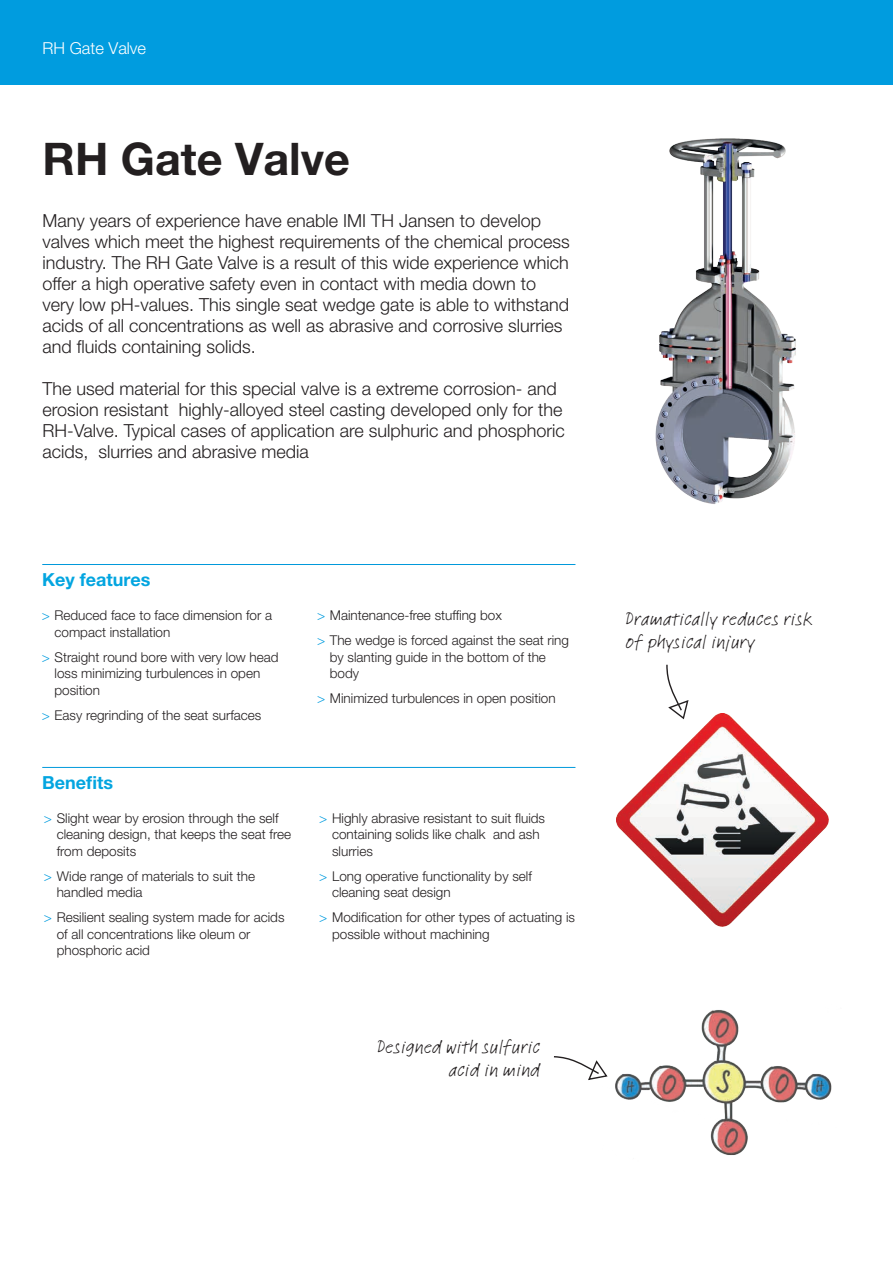
<style>
.page{position:relative;width:893px;height:1263px;background:#fff}
.page>*{position:absolute;margin:0;border:0;box-sizing:border-box;transform-origin:0 0}
.t1{font:700 45px "Helvetica Neue LT Std";color:#231f20}
.t2{font:19.5px/23.4px "Feltpen LT";color:#231f20;text-align:right}
.t3{font:300 18px/21px "Helvetica Neue LT Std";color:#231f20}
.t4{font:700 18px "Helvetica Neue LT Std";color:#03a5e0}
.t5{font:300 16.5px "Helvetica Neue LT Std";color:#fff}
.t6{font:300 13.5px/16.5px "Helvetica Neue LT Std";color:#231f20}
.s1{color:#009cdf}
</style>
<div class="page">
<div style="left:0;top:0;width:893px;height:85px;background:#009cdf"></div>
<svg style="left:554px;top:1056px;width:46px;height:24px"></svg>
<img style="left:616px;top:714px;width:213px;height:212px">
<img style="left:600px;top:1010px;width:232px;height:145px">
<svg style="left:666px;top:664px;width:23px;height:56px"></svg>
<img style="left:655px;top:138px;width:141px;height:366px">
<hr style="left:42px;top:564px;width:533px;height:1px;background:#0099db">
<hr style="left:42px;top:767px;width:533px;height:1px;background:#0099db">
<p class="t5" style="left:43px;top:38px;width:105px">RH Gate Valve</p>
<h1 class="t1" style="left:43px;top:131px;width:309px">RH Gate Valve</h1>
<p class="t3" style="left:43px;top:209px;width:529px">Many years of experience have enable IMI TH Jansen to develop valves which meet the highest requirements of the chemical process industry. The RH Gate Valve is a result of this wide experience which offer a high operative safety even in contact with media down to very low pH-values. This single seat wedge gate is able to withstand acids of all concentrations as well as abrasive and corrosive slurries and fluids containing solids.</p>
<p class="t3" style="left:43px;top:377px;width:524px">The used material for this special valve is a extreme corrosion- and erosion resistant highly-alloyed steel casting developed only for the RH-Valve. Typical cases of application are sulphuric and phosphoric acids, slurries and abrasive media</p>
<h3 class="t4" style="left:42px;top:569px;width:110px">Key features</h3>
<p class="t6" style="left:55px;top:607px;width:219px;text-indent:-13px"><span class="s1">&gt;</span> Reduced face to face dimension for a compact installation</p>
<p class="t6" style="left:55px;top:648px;width:226px;text-indent:-13px"><span class="s1">&gt;</span> Straight round bore with very low head loss minimizing turbulences in open position</p>
<p class="t6" style="left:42px;top:706px;width:221px"><span class="s1">&gt;</span> Easy regrinding of the seat surfaces</p>
<h3 class="t4" style="left:42px;top:771px;width:73px">Benefits</h3>
<p class="t6" style="left:57px;top:809px;width:236px;text-indent:-13px"><span class="s1">&gt;</span> Slight wear by erosion through the self cleaning design, that keeps the seat free from deposits</p>
<p class="t6" style="left:57px;top:867px;width:200px;text-indent:-13px"><span class="s1">&gt;</span> Wide range of materials to suit the handled media</p>
<p class="t6" style="left:57px;top:909px;width:229px;text-indent:-13px"><span class="s1">&gt;</span> Resilient sealing system made for acids of all concentrations like oleum or phosphoric acid</p>
<p class="t6" style="left:317px;top:603px;width:253px;line-height:25px"><span class="s1">&gt;</span> Maintenance-free stuffing box<br><span class="s1">&gt;</span> The wedge is forced against the seat ring</p>
<p class="t6" style="left:330px;top:648px;width:218px">by slanting guide in the bottom of the body</p>
<p class="t6" style="left:317px;top:690px;width:240px"><span class="s1">&gt;</span> Minimized turbulences in open position</p>
<p class="t6" style="left:332px;top:809px;width:215px;text-indent:-13px"><span class="s1">&gt;</span> Highly abrasive resistant to suit fluids containing solids like chalk and ash slurries</p>
<p class="t6" style="left:332px;top:867px;width:201px;text-indent:-13px"><span class="s1">&gt;</span> Long operative functionality by self cleaning seat design</p>
<p class="t6" style="left:332px;top:909px;width:245px;text-indent:-13px"><span class="s1">&gt;</span> Modification for other types of actuating is possible without machining</p>
<h2 class="t2" style="left:377px;top:1034px;width:165px">Designed with sulfuric acid in mind</h2>
<h2 class="t2" style="left:625px;top:606px;width:189px;text-align:left">Dramatically reduces risk of physical injury</h2>
</div>
